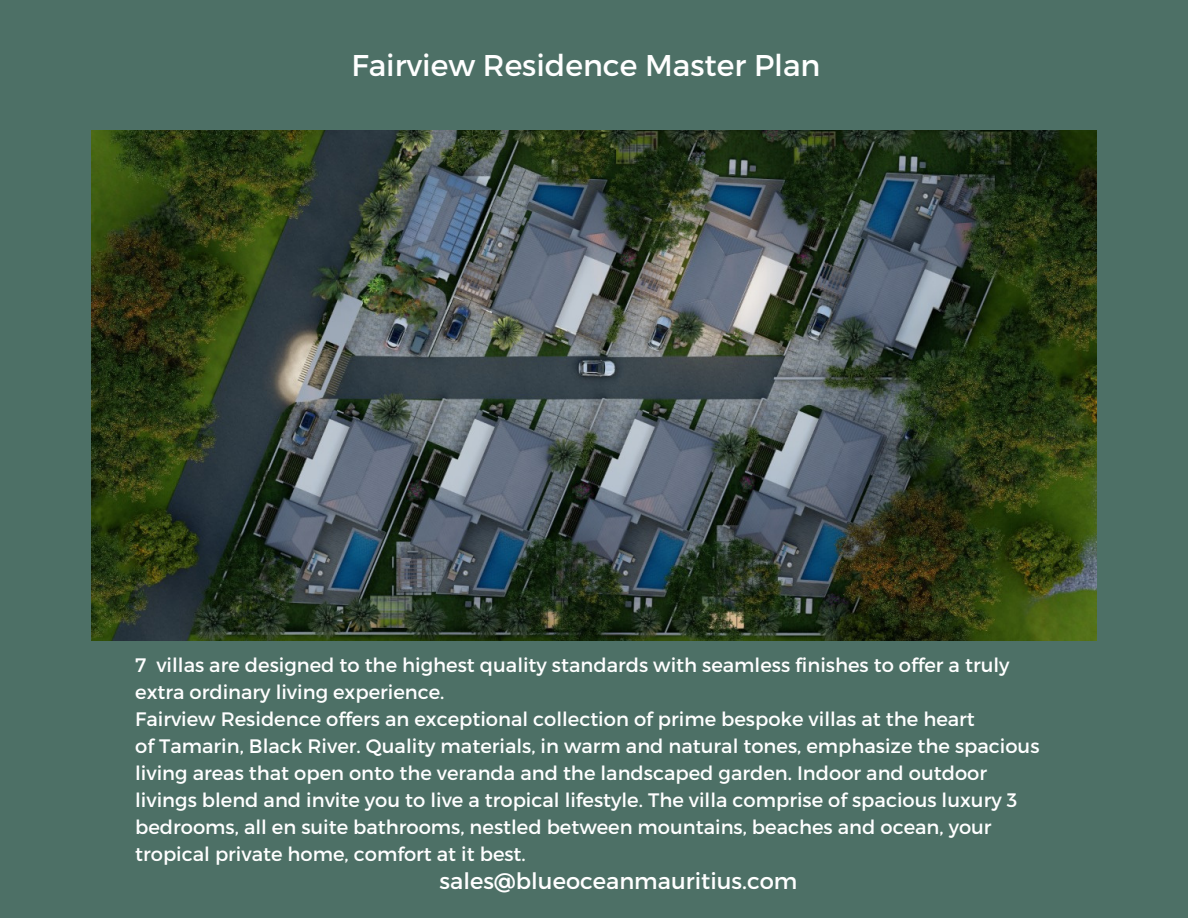
<style>
.page{position:relative;width:1188px;height:918px;background:#4d7066}
.page>*{position:absolute;margin:0;border:0;box-sizing:border-box;transform-origin:0 0}
.t1{font:30px "Montserrat";color:#fff}
.t2{font:22.65px "Montserrat";color:#fff}
.t3{font:19.5px/27px "Montserrat";color:#fff}
</style>
<div class="page">
<img style="left:92px;top:131px;width:1004px;height:509px">
<p class="t1" style="left:351px;top:46px;width:471px">Fairview Residence Master Plan</p>
<p class="t3" style="left:135px;top:651px;width:876px">7 villas are designed to the highest quality standards with seamless finishes to offer a truly extra ordinary living experience.</p>
<p class="t3" style="left:135px;top:705px;width:841px">Fairview Residence offers an exceptional collection of prime bespoke villas at the heart</p>
<p class="t3" style="left:135px;top:732px;width:906px">of Tamarin, Black River. Quality materials, in warm and natural tones, emphasize the spacious living areas that open onto the veranda and the landscaped garden. Indoor and outdoor livings blend and invite you to live a tropical lifestyle. The villa comprise of spacious luxury 3 bedrooms, all en suite bathrooms, nestled between mountains, beaches and ocean, your tropical private home, comfort at it best.</p>
<p class="t2" style="left:440px;top:866px;width:359px">sales@blueoceanmauritius.com</p>
</div>
